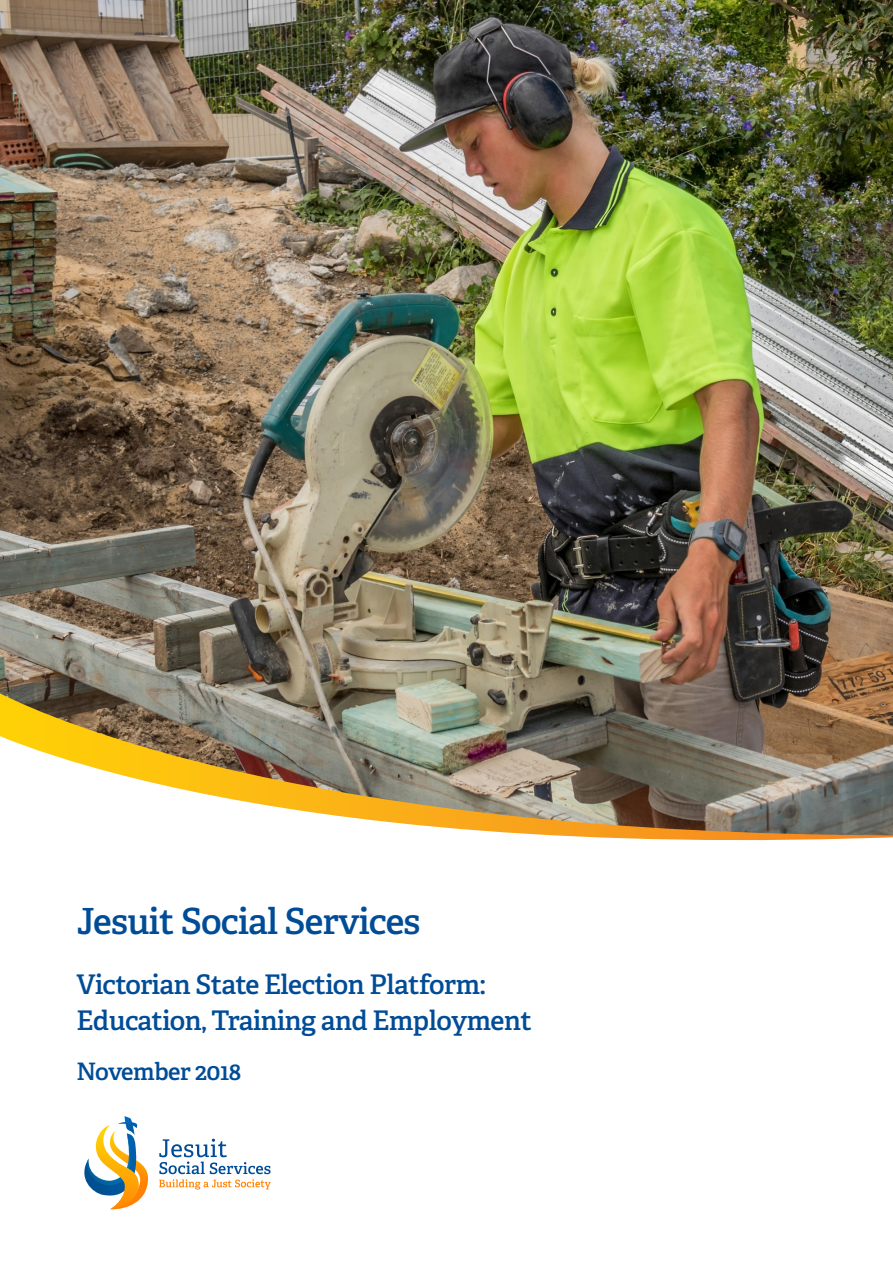
<style>
.page{position:relative;width:893px;height:1263px;background:#fff}
.page>*{position:absolute;margin:0;border:0;box-sizing:border-box;transform-origin:0 0}
.larger{font:600 36px "Adelle";letter-spacing:-.02em;color:#004c97}
.larger-2{font:600 27px/36px "Adelle";letter-spacing:-.02em;color:#004c97}
.larger-3{font:600 24px "Adelle";letter-spacing:-.02em;color:#004c97}
</style>
<div class="page">
<img style="left:0;top:0;width:893px;height:693px">
<img style="left:0;top:693px;width:893px;height:31px">
<img style="left:0;top:724px;width:893px;height:117px">
<svg style="left:159px;top:1139px;width:112px;height:50px"></svg>
<svg style="left:84px;top:1116px;width:64px;height:94px"></svg>
<p class="larger" style="left:77px;top:898px;width:345px">Jesuit Social Services</p>
<p class="larger-2" style="left:77px;top:967px;width:457px">Victorian State Election Platform:<br>Education, Training and Employment</p>
<p class="larger-3" style="left:77px;top:1056px;width:166px">November 2018</p>
</div>
